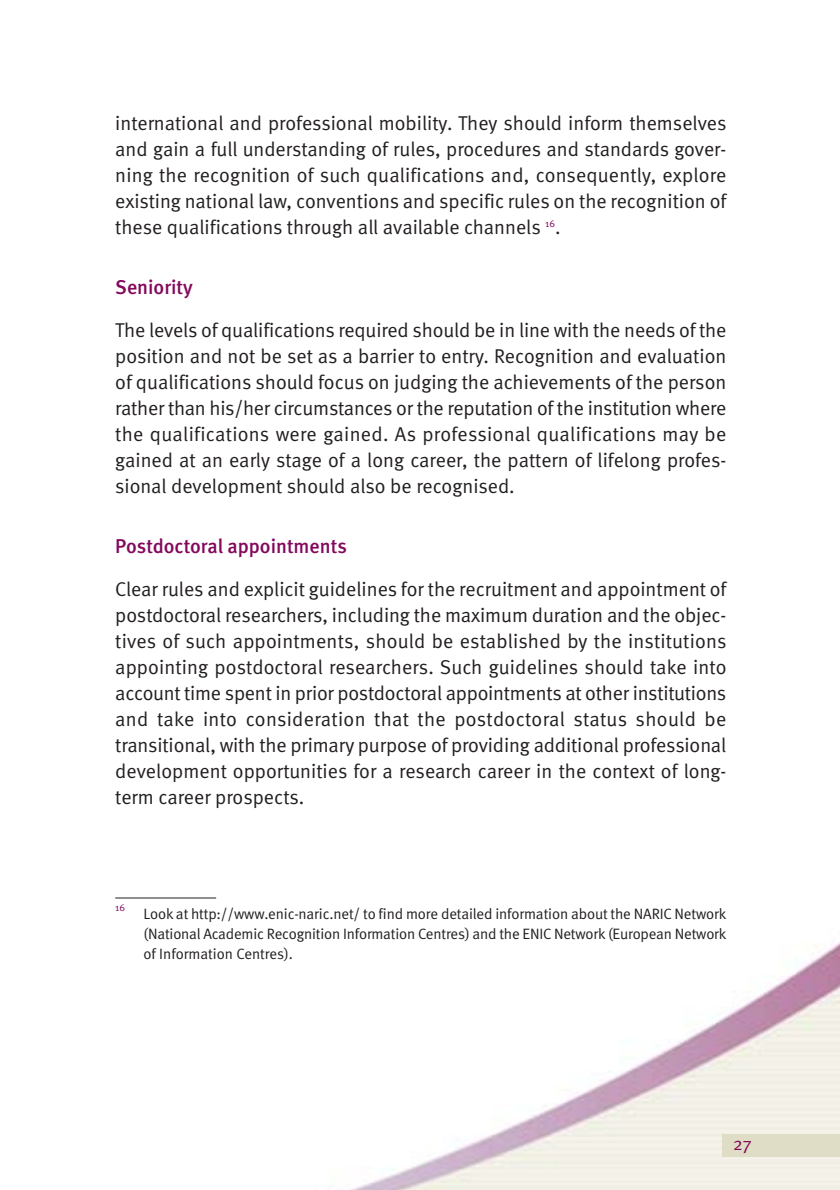
<style>
.page{position:relative;width:840px;height:1190px;background:#fff}
.page>*{position:absolute;margin:0;border:0;box-sizing:border-box;transform-origin:0 0}
.t1{font:20px/26px "Meta Normal";color:#231f20;text-align:justify}
.t2{font:500 20px "Meta";color:#83085b}
.t3{font:18px "Meta Normal";color:#83085b}
.t4{font:15px/20px "Meta Normal";letter-spacing:-.01em;color:#231f20;text-align:justify}
.t5{font:10px "Meta Normal";color:#83085b}
</style>
<div class="page">
<img style="left:351px;top:942px;width:489px;height:248px">
<div style="left:723px;top:1134px;width:117px;height:23px;background:#e0ddc6"></div>
<div style="left:113px;top:877px;width:615px;height:88px;background:#fff"></div>
<hr style="left:115px;top:898px;width:101px;height:1px;background:#231f20">
<p class="t1" style="left:115px;top:112px;width:613px">international and professional mobility. They should inform themselves and gain a full understanding of rules, procedures and standards gover&shy;ning the recognition of such qualifications and, consequently, explore existing national law, conventions and specific rules on the recognition of these qualifications through all available channels <sup>16</sup>.</p>
<p class="t2" style="left:115px;top:279px;width:79px">Seniority</p>
<p class="t1" style="left:115px;top:319px;width:613px">The levels of qualifications required should be in line with the needs of the position and not be set as a barrier to entry. Recognition and evaluation of qualifications should focus on judging the achievements of the person rather than his/her circumstances or the reputation of the institution where the qualifications were gained. As professional qualifications may be gained at an early stage of a long career, the pattern of lifelong profes&shy;sional development should also be recognised.</p>
<p class="t2" style="left:115px;top:538px;width:233px">Postdoctoral appointments</p>
<p class="t1" style="left:115px;top:578px;width:613px">Clear rules and explicit guidelines for the recruitment and appointment of postdoctoral researchers, including the maximum duration and the objec&shy;tives of such appointments, should be established by the institutions appointing postdoctoral researchers. Such guidelines should take into account time spent in prior postdoctoral appointments at other institutions and take into consideration that the postdoctoral status should be transitional, with the primary purpose of providing additional professional development opportunities for a research career in the context of long&shy;term career prospects.</p>
<p class="t5" style="left:115px;top:904px;width:11px">16</p>
<p class="t4" style="left:144px;top:905px;width:584px">Look at http://www.enic-naric.net/ to find more detailed information about the NARIC Network (National Academic Recognition Information Centres) and the ENIC Network (European Network of Information Centres).</p>
<p class="t3" style="left:733px;top:1136px;width:20px">27</p>
</div>
